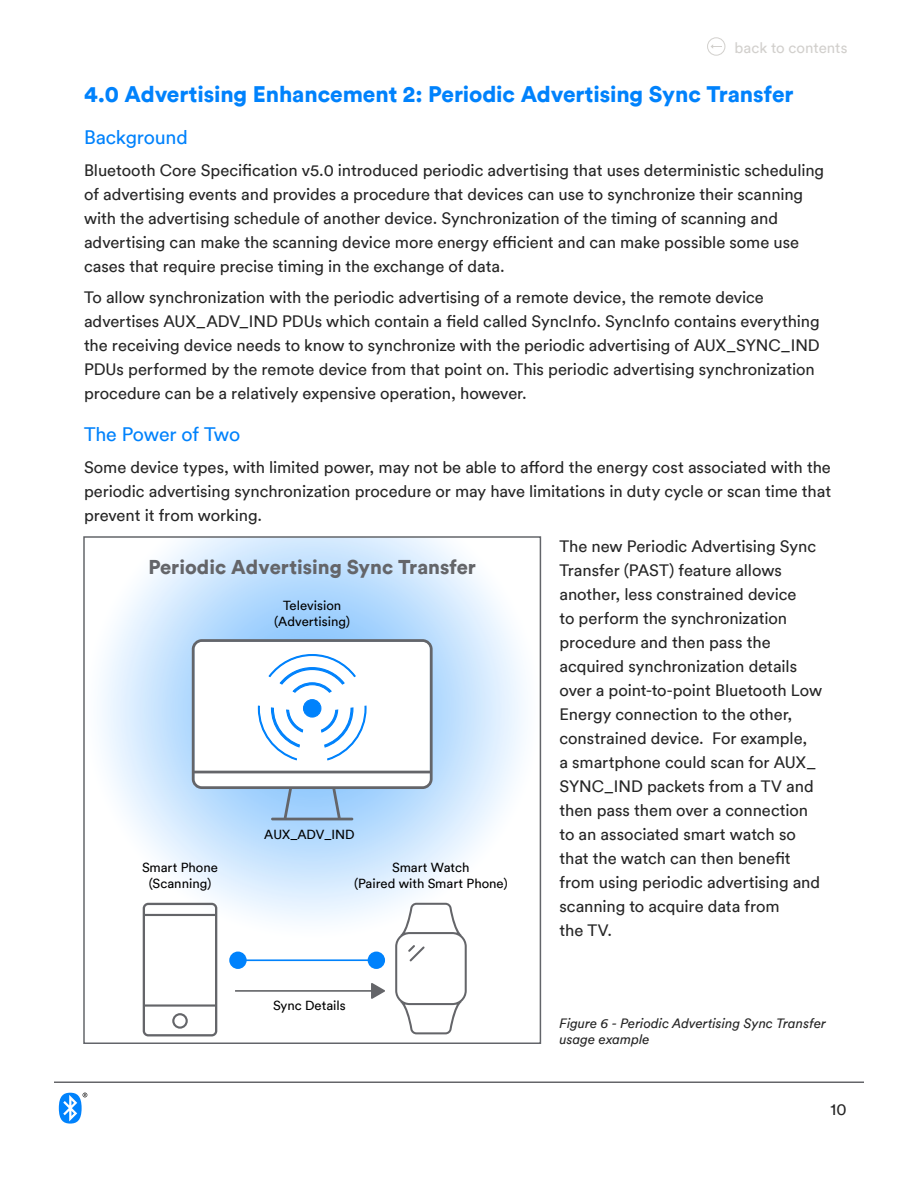
<style>
.page{position:relative;width:918px;height:1188px;background:#fff}
.page>*{position:absolute;margin:0;border:0;box-sizing:border-box;transform-origin:0 0}
.t1{font:900 22.5px "Circular Pro TT";letter-spacing:-.005em;color:#0082fc}
.t2{font:900 19.95px "Circular Pro TT";color:#646569}
.t3{font:19.5px "Circular Pro TT";letter-spacing:-.01em;color:#0082fc}
.t4{font:16.5px/24px "Circular Pro TT";letter-spacing:-.005em;color:#262626}
.t5{font:15px "Circular Pro TT";color:#d2d0cd}
.t6{font:italic 13.5px/16.2px "Circular Pro TT";color:#262626}
.t7{font:13.2px/15.8px "Circular Pro TT";color:#000;text-align:center}
</style>
<div class="page">
<hr style="left:54px;top:1082px;width:810px;height:1px;background:#646569">
<svg style="left:59px;top:1093px;width:28px;height:31px"></svg>
<div style="left:707px;top:37px;width:18px;height:18px;border:1px solid #d2d0cd;border-radius:50%"></div>
<svg style="left:711px;top:44px;width:11px;height:5px"></svg>
<svg style="left:102px;top:539px;width:422px;height:399px"></svg>
<svg style="left:192px;top:639px;width:241px;height:181px"></svg>
<svg style="left:143px;top:903px;width:74px;height:133px"></svg>
<div style="left:229px;top:952px;width:18px;height:17px;background:#0082fc;border-radius:50%"></div>
<div style="left:368px;top:952px;width:17px;height:17px;background:#0082fc;border-radius:50%"></div>
<hr style="left:237px;top:959px;width:139px;height:2px;background:#0082fc">
<svg style="left:395px;top:903px;width:72px;height:131px"></svg>
<hr style="left:235px;top:990px;width:149px;height:2px;background:#646569">
<svg style="left:371px;top:983px;width:14px;height:16px"></svg>
<div style="left:83px;top:536px;width:458px;height:508px;border:2px solid #63656a"></div>
<p class="t5" style="left:735px;top:37px;width:114px">back to contents</p>
<h1 class="t1" style="left:84px;top:79px;width:711px">4.0 Advertising Enhancement 2: Periodic Advertising Sync Transfer</h1>
<p class="t3" style="left:84px;top:124px;width:105px">Background</p>
<p class="t4" style="left:84px;top:157px;width:742px">Bluetooth Core Specification v5.0 introduced periodic advertising that uses deterministic scheduling of advertising events and provides a procedure that devices can use to synchronize their scanning with the advertising schedule of another device. Synchronization of the timing of scanning and advertising can make the scanning device more energy efficient and can make possible some use cases that require precise timing in the exchange of data.</p>
<p class="t4" style="left:84px;top:285px;width:737px">To allow synchronization with the periodic advertising of a remote device, the remote device advertises AUX_ADV_IND PDUs which contain a field called SyncInfo. SyncInfo contains everything the receiving device needs to know to synchronize with the periodic advertising of AUX_SYNC_IND PDUs performed by the remote device from that point on. This periodic advertising synchronization procedure can be a relatively expensive operation, however.</p>
<p class="t3" style="left:84px;top:421px;width:158px">The Power of Two</p>
<p class="t4" style="left:84px;top:454px;width:749px;text-align:justify">Some device types, with limited power, may not be able to afford the energy cost associated with the periodic advertising synchronization procedure or may have limitations in duty cycle or scan time that prevent it from working.</p>
<p class="t4" style="left:559px;top:534px;width:264px">The new Periodic Advertising Sync<br>Transfer (PAST) feature allows another, less constrained device<br>to perform the synchronization procedure and then pass the acquired synchronization details over a point-to-point Bluetooth Low<br>Energy connection to the other, constrained device. For example,<br>a smartphone could scan for AUX_<br>SYNC_IND packets from a TV and then pass them over a connection to an associated smart watch so that the watch can then benefit from using periodic advertising and scanning to acquire data from<br>the TV.</p>
<p class="t2" style="left:148px;top:553px;width:329px">Periodic Advertising Sync Transfer</p>
<p class="t7" style="left:274px;top:597px;width:77px">Television (Advertising)</p>
<p class="t7" style="left:264px;top:826px;width:92px">AUX_ADV_IND</p>
<p class="t7" style="left:142px;top:859px;width:77px">Smart Phone (Scanning)</p>
<p class="t7" style="left:354px;top:859px;width:155px">Smart Watch<br>(Paired with Smart Phone)</p>
<p class="t7" style="left:273px;top:997px;width:74px">Sync Details</p>
<p class="t6" style="left:560px;top:1014px;width:268px">Figure 6 - Periodic Advertising Sync Transfer usage example</p>
<p class="t4" style="left:830px;top:1097px;width:18px">10</p>
</div>
